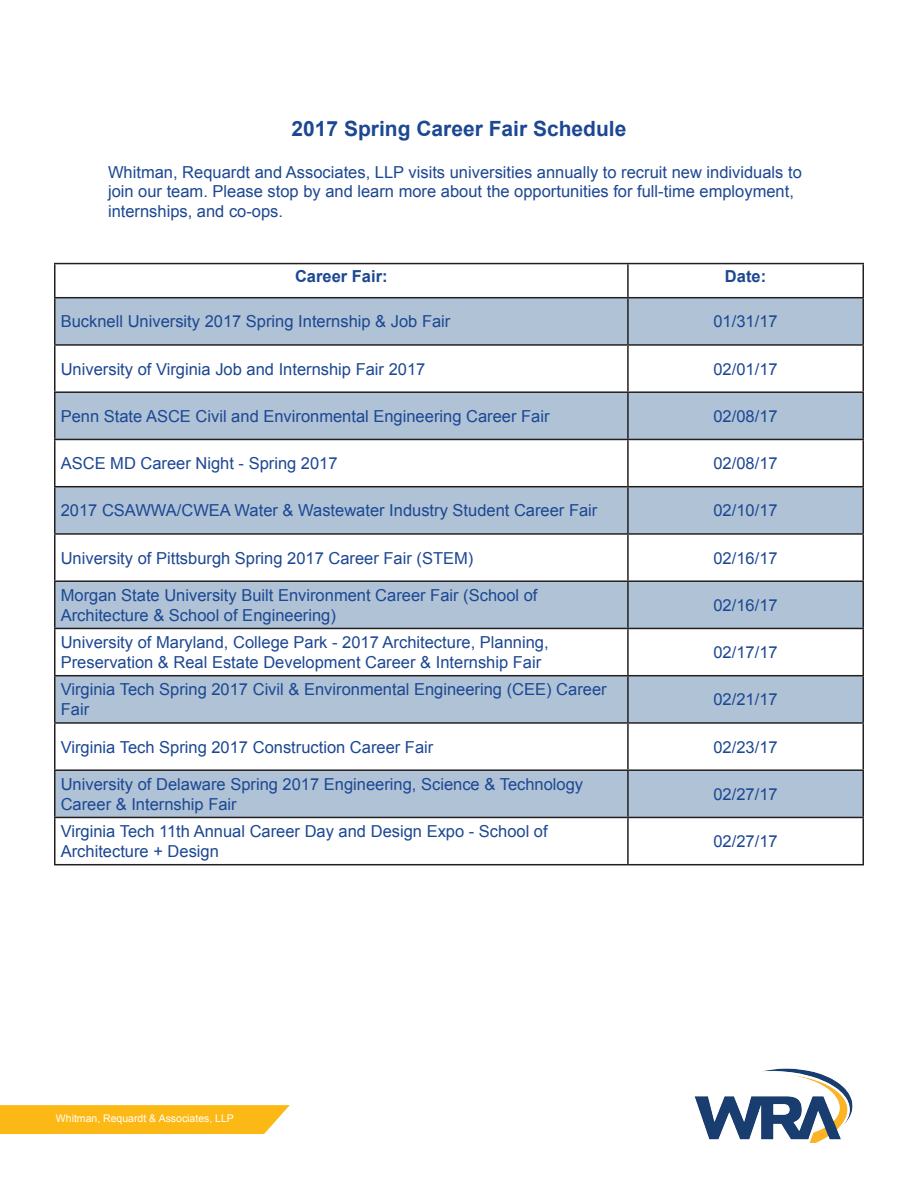
<style>
.page{position:relative;width:918px;height:1188px;background:#fff}
.page>*{position:absolute;margin:0;border:0;box-sizing:border-box;transform-origin:0 0}
.t1{font:700 21px "Arial";color:#1c4792}
.t2{font:16.5px/19.8px "Arial";color:#1c4792}
.t3{font:700 16.5px "Arial";color:#1c4792}
.t4{font:10.5px "Arial";color:#fff}
</style>
<div class="page">
<svg style="left:0;top:1105px;width:290px;height:29px;background:#fcbb1f"></svg>
<img style="left:694px;top:1068px;width:159px;height:75px">
<svg style="left:56px;top:298px;width:806px;height:519px;fill:#afc2d6"></svg>
<hr style="left:54px;top:263px;width:574px;height:1px;background:#231f20">
<hr style="left:54px;top:264px;width:2px;height:33px;background:#231f20">
<hr style="left:628px;top:263px;width:236px;height:1px;background:#231f20">
<hr style="left:627px;top:264px;width:2px;height:33px;background:#231f20">
<hr style="left:862px;top:264px;width:2px;height:33px;background:#231f20">
<hr style="left:54px;top:297px;width:574px;height:1px;background:#231f20">
<hr style="left:54px;top:298px;width:2px;height:46px;background:#231f20">
<hr style="left:628px;top:297px;width:236px;height:1px;background:#231f20">
<hr style="left:627px;top:298px;width:2px;height:46px;background:#231f20">
<hr style="left:862px;top:298px;width:2px;height:46px;background:#231f20">
<hr style="left:54px;top:344px;width:574px;height:2px;background:#231f20">
<hr style="left:54px;top:346px;width:2px;height:45px;background:#231f20">
<hr style="left:628px;top:344px;width:236px;height:2px;background:#231f20">
<hr style="left:627px;top:346px;width:2px;height:45px;background:#231f20">
<hr style="left:862px;top:346px;width:2px;height:45px;background:#231f20">
<hr style="left:54px;top:391px;width:574px;height:2px;background:#231f20">
<hr style="left:54px;top:393px;width:2px;height:46px;background:#231f20">
<hr style="left:628px;top:391px;width:236px;height:2px;background:#231f20">
<hr style="left:627px;top:393px;width:2px;height:46px;background:#231f20">
<hr style="left:862px;top:393px;width:2px;height:46px;background:#231f20">
<hr style="left:54px;top:439px;width:574px;height:1px;background:#231f20">
<hr style="left:54px;top:440px;width:2px;height:46px;background:#231f20">
<hr style="left:628px;top:439px;width:236px;height:1px;background:#231f20">
<hr style="left:627px;top:440px;width:2px;height:46px;background:#231f20">
<hr style="left:862px;top:440px;width:2px;height:46px;background:#231f20">
<hr style="left:54px;top:486px;width:574px;height:1px;background:#231f20">
<hr style="left:54px;top:487px;width:2px;height:46px;background:#231f20">
<hr style="left:628px;top:486px;width:236px;height:1px;background:#231f20">
<hr style="left:627px;top:487px;width:2px;height:46px;background:#231f20">
<hr style="left:862px;top:487px;width:2px;height:46px;background:#231f20">
<hr style="left:54px;top:533px;width:574px;height:2px;background:#231f20">
<hr style="left:54px;top:535px;width:2px;height:45px;background:#231f20">
<hr style="left:628px;top:533px;width:236px;height:2px;background:#231f20">
<hr style="left:627px;top:535px;width:2px;height:45px;background:#231f20">
<hr style="left:862px;top:535px;width:2px;height:45px;background:#231f20">
<hr style="left:54px;top:580px;width:574px;height:2px;background:#231f20">
<hr style="left:54px;top:582px;width:2px;height:46px;background:#231f20">
<hr style="left:628px;top:580px;width:236px;height:2px;background:#231f20">
<hr style="left:627px;top:582px;width:2px;height:46px;background:#231f20">
<hr style="left:862px;top:582px;width:2px;height:46px;background:#231f20">
<hr style="left:54px;top:628px;width:574px;height:1px;background:#231f20">
<hr style="left:54px;top:629px;width:2px;height:46px;background:#231f20">
<hr style="left:628px;top:628px;width:236px;height:1px;background:#231f20">
<hr style="left:627px;top:629px;width:2px;height:46px;background:#231f20">
<hr style="left:862px;top:629px;width:2px;height:46px;background:#231f20">
<hr style="left:54px;top:675px;width:574px;height:1px;background:#231f20">
<hr style="left:54px;top:676px;width:2px;height:46px;background:#231f20">
<hr style="left:628px;top:675px;width:236px;height:1px;background:#231f20">
<hr style="left:627px;top:676px;width:2px;height:46px;background:#231f20">
<hr style="left:862px;top:676px;width:2px;height:46px;background:#231f20">
<hr style="left:54px;top:722px;width:574px;height:2px;background:#231f20">
<hr style="left:54px;top:724px;width:2px;height:45px;background:#231f20">
<hr style="left:628px;top:722px;width:236px;height:2px;background:#231f20">
<hr style="left:627px;top:724px;width:2px;height:45px;background:#231f20">
<hr style="left:862px;top:724px;width:2px;height:45px;background:#231f20">
<hr style="left:54px;top:769px;width:574px;height:2px;background:#231f20">
<hr style="left:54px;top:771px;width:2px;height:46px;background:#231f20">
<hr style="left:628px;top:769px;width:236px;height:2px;background:#231f20">
<hr style="left:627px;top:771px;width:2px;height:46px;background:#231f20">
<hr style="left:862px;top:771px;width:2px;height:46px;background:#231f20">
<hr style="left:54px;top:817px;width:574px;height:1px;background:#231f20">
<hr style="left:54px;top:818px;width:2px;height:46px;background:#231f20">
<hr style="left:628px;top:817px;width:236px;height:1px;background:#231f20">
<hr style="left:627px;top:818px;width:2px;height:46px;background:#231f20">
<hr style="left:862px;top:818px;width:2px;height:46px;background:#231f20">
<hr style="left:54px;top:864px;width:574px;height:1px;background:#231f20">
<hr style="left:628px;top:864px;width:236px;height:1px;background:#231f20">
<p class="t1" style="left:292px;top:115px;width:336px">2017 Spring Career Fair Schedule</p>
<p class="t2" style="left:108px;top:162px;width:695px">Whitman, Requardt and Associates, LLP visits universities annually to recruit new individuals to</p>
<p class="t2" style="left:108px;top:182px;width:687px">join our team. Please stop by and learn more about the opportunities for full-time employment,</p>
<p class="t2" style="left:108px;top:202px;width:177px">internships, and co-ops.</p>
<p class="t3" style="left:295px;top:265px;width:94px">Career Fair:</p>
<p class="t3" style="left:725px;top:265px;width:43px">Date:</p>
<p class="t2" style="left:61px;top:312px;width:391px">Bucknell University 2017 Spring Internship &amp; Job Fair</p>
<p class="t2" style="left:713px;top:312px;width:66px">01/31/17</p>
<p class="t2" style="left:61px;top:359px;width:366px">University of Virginia Job and Internship Fair 2017</p>
<p class="t2" style="left:713px;top:359px;width:66px">02/01/17</p>
<p class="t2" style="left:61px;top:406px;width:490px">Penn State ASCE Civil and Environmental Engineering Career Fair</p>
<p class="t2" style="left:713px;top:406px;width:66px">02/08/17</p>
<p class="t2" style="left:61px;top:454px;width:278px">ASCE MD Career Night - Spring 2017</p>
<p class="t2" style="left:713px;top:454px;width:66px">02/08/17</p>
<p class="t2" style="left:61px;top:501px;width:538px">2017 CSAWWA/CWEA Water &amp; Wastewater Industry Student Career Fair</p>
<p class="t2" style="left:713px;top:501px;width:66px">02/10/17</p>
<p class="t2" style="left:61px;top:548px;width:414px">University of Pittsburgh Spring 2017 Career Fair (STEM)</p>
<p class="t2" style="left:713px;top:548px;width:66px">02/16/17</p>
<p class="t2" style="left:61px;top:585px;width:478px">Morgan State University Built Environment Career Fair (School of</p>
<p class="t2" style="left:61px;top:605px;width:277px">Architecture &amp; School of Engineering)</p>
<p class="t2" style="left:713px;top:595px;width:66px">02/16/17</p>
<p class="t2" style="left:61px;top:633px;width:489px">University of Maryland, College Park - 2017 Architecture, Planning,</p>
<p class="t2" style="left:61px;top:652px;width:482px">Preservation &amp; Real Estate Development Career &amp; Internship Fair</p>
<p class="t2" style="left:713px;top:643px;width:66px">02/17/17</p>
<p class="t2" style="left:61px;top:680px;width:547px">Virginia Tech Spring 2017 Civil &amp; Environmental Engineering (CEE) Career<br>Fair</p>
<p class="t2" style="left:713px;top:690px;width:66px">02/21/17</p>
<p class="t2" style="left:61px;top:737px;width:374px">Virginia Tech Spring 2017 Construction Career Fair</p>
<p class="t2" style="left:713px;top:737px;width:66px">02/23/17</p>
<p class="t2" style="left:61px;top:774px;width:524px">University of Delaware Spring 2017 Engineering, Science &amp; Technology<br>Career &amp; Internship Fair</p>
<p class="t2" style="left:713px;top:784px;width:66px">02/27/17</p>
<p class="t2" style="left:61px;top:822px;width:489px">Virginia Tech 11th Annual Career Day and Design Expo - School of</p>
<p class="t2" style="left:61px;top:841px;width:160px">Architecture + Design</p>
<p class="t2" style="left:713px;top:832px;width:66px">02/27/17</p>
<p class="t4" style="left:56px;top:1112px;width:179px">Whitman, Requardt &amp; Associates, LLP</p>
</div>
